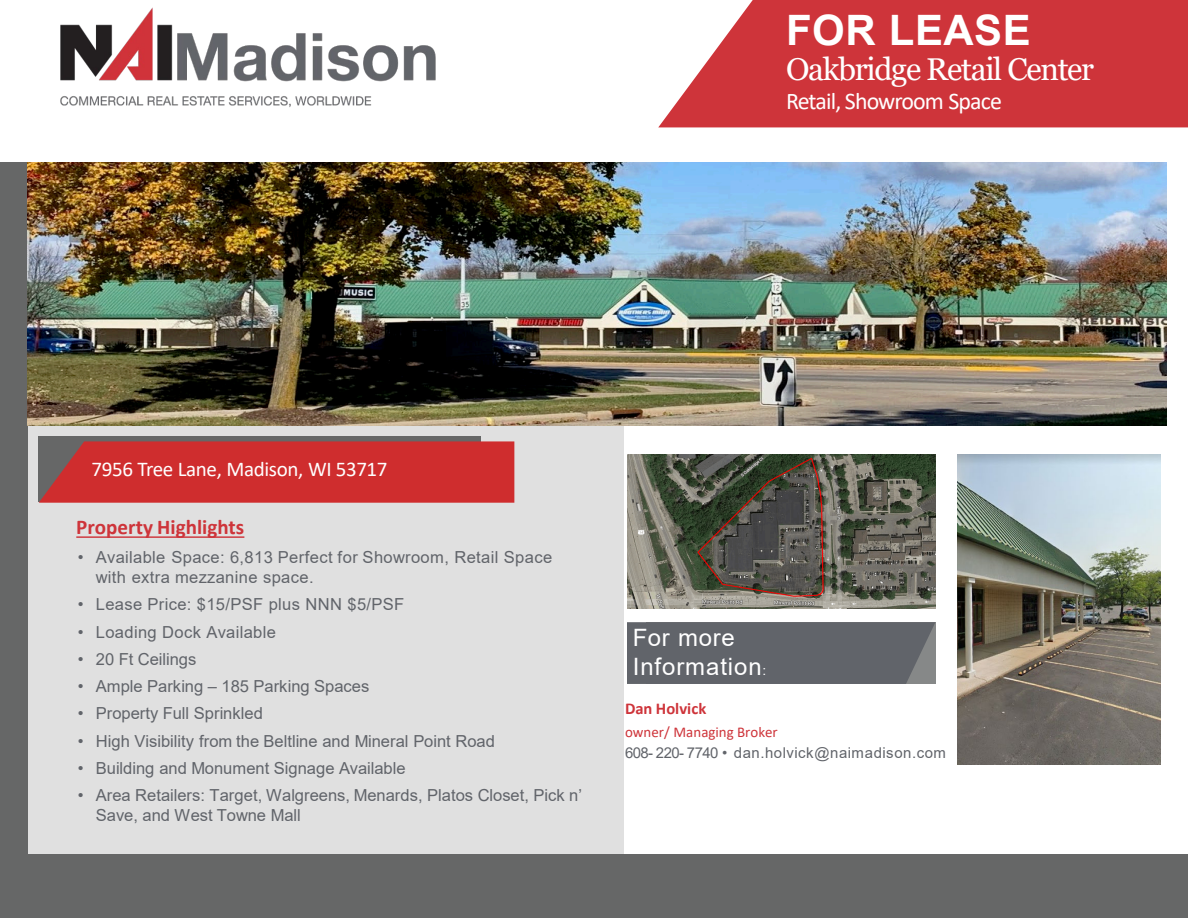
<style>
.page{position:relative;width:1188px;height:918px;background:#fff}
.page>*{position:absolute;margin:0;border:0;box-sizing:border-box;transform-origin:0 0}
.t1{font:700 42px "Arial";letter-spacing:.01em;color:#fff}
.t2{font:31.5px "Georgia";letter-spacing:-.04em;color:#fff}
.t3{font:24px "Calibri";letter-spacing:-.04em;color:#fff}
.t4{font:24px/28.8px "Arial";letter-spacing:.04em;color:#fff}
.t5{font:21px "Calibri";letter-spacing:-.02em;color:#fff}
.t6{font:700 21px "Calibri";color:#ce343a}
.t7{font:16.5px/19.8px "Arial";color:#61646a}
.t8{font:16.5px/19.8px "Arial";letter-spacing:.02em;color:#61646a}
.t9{font:700 16.5px "Calibri";color:#ce343a}
.t10{font:15px "Arial";letter-spacing:.03em;color:#61646a}
.t11{font:15px "Calibri";color:#ce343a}
.s1{font-size:13.5px}
</style>
<div class="page">
<div style="left:0;top:162px;width:54px;height:711px;background:#666767"></div>
<div style="left:0;top:854px;width:1188px;height:64px;background:#666767"></div>
<svg style="left:658px;top:0;width:530px;height:127px;background:#d2464b"></svg>
<div style="left:28px;top:424px;width:596px;height:430px;background:#e0e0e0"></div>
<div style="left:39px;top:436px;width:442px;height:66px;background:#666767"></div>
<svg style="left:39px;top:441px;width:475px;height:62px;background:#c93131"></svg>
<svg style="left:76px;top:536px;width:168px;height:2px"></svg>
<div style="left:627px;top:622px;width:308px;height:62px;background:#61646a"></div>
<img style="left:60px;top:7px;width:376px;height:100px">
<img style="left:627px;top:455px;width:308px;height:154px">
<img style="left:957px;top:455px;width:204px;height:309px">
<img style="left:27px;top:162px;width:1139px;height:264px">
<p class="t1" style="left:786px;top:0;width:246px">FOR LEASE</p>
<p class="t2" style="left:786px;top:50px;width:310px">Oakbridge Retail Center</p>
<p class="t3" style="left:786px;top:85px;width:217px">Retail, Showroom Space</p>
<p class="t5" style="left:92px;top:454px;width:298px">7956 Tree Lane, Madison, WI 53717</p>
<p class="t6" style="left:76px;top:512px;width:170px">Property Highlights</p>
<p class="t8" style="left:96px;top:547px;width:458px;text-indent:-18px">• Available Space: 6,813 Perfect for Showroom, Retail Space with extra mezzanine space.</p>
<p class="t8" style="left:78px;top:594px;width:328px">• Lease Price: $15/PSF plus NNN $5/PSF</p>
<p class="t8" style="left:78px;top:622px;width:200px">• Loading Dock Available</p>
<p class="t7" style="left:78px;top:649px;width:120px">• 20 Ft Ceilings</p>
<p class="t7" style="left:78px;top:676px;width:293px">• Ample Parking – 185 Parking Spaces</p>
<p class="t7" style="left:78px;top:704px;width:187px">• Property Full Sprinkled</p>
<p class="t7" style="left:78px;top:731px;width:419px">• High Visibility from the Beltline and Mineral Point Road</p>
<p class="t7" style="left:78px;top:758px;width:329px">• Building and Monument Signage Available</p>
<p class="t7" style="left:96px;top:786px;width:488px;text-indent:-18px">• Area Retailers: Target, Walgreens, Menards, Platos Closet, Pick n’<br>Save, and West Towne Mall</p>
<p class="t4" style="left:633px;top:624px;width:135px">For more<br>Information<span class="s1">:</span></p>
<p class="t9" style="left:625px;top:697px;width:83px">Dan Holvick</p>
<p class="t11" style="left:625px;top:721px;width:154px">owner/ Managing Broker</p>
<p class="t10" style="left:625px;top:743px;width:322px">608- 220- 7740 • dan.holvick@naimadison.com</p>
</div>
